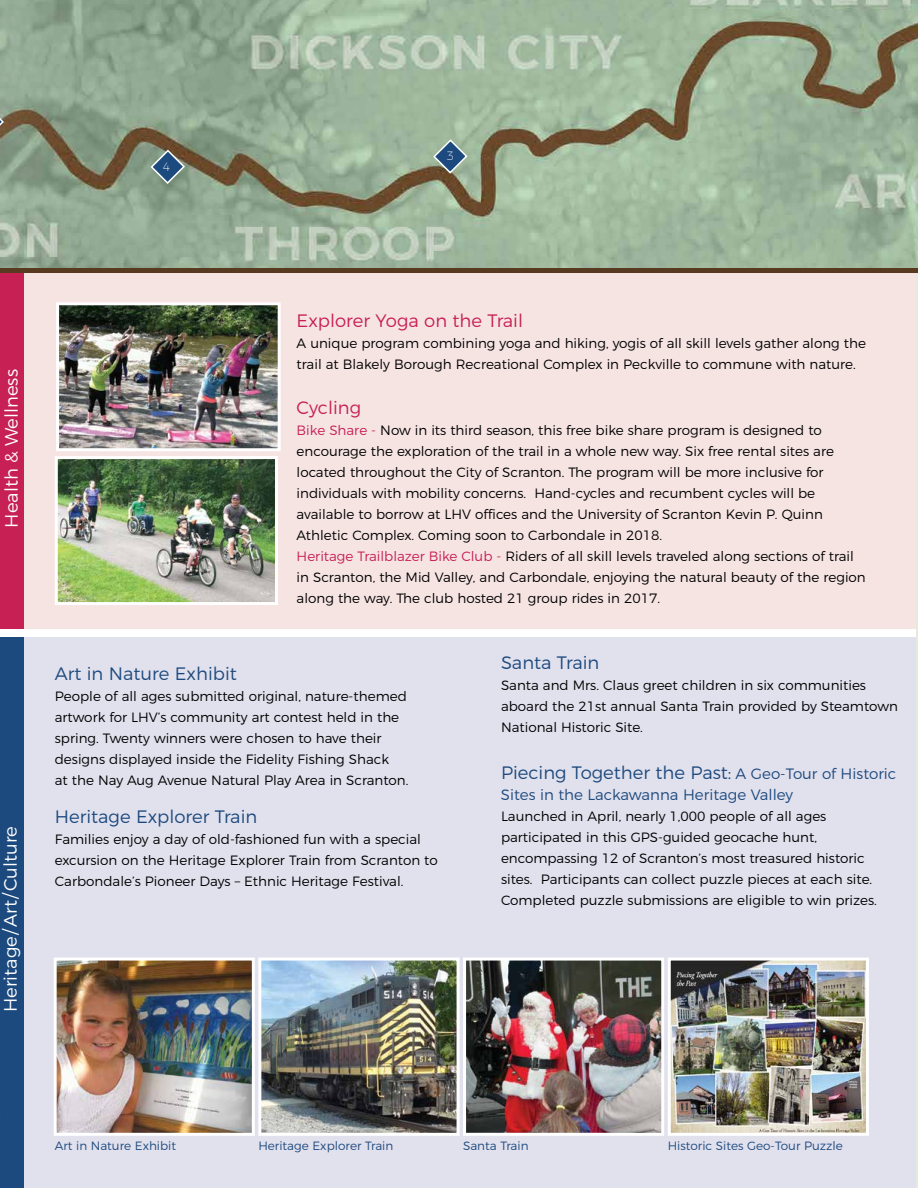
<style>
.page{position:relative;width:918px;height:1188px;background:#fff}
.page>*{position:absolute;margin:0;border:0;box-sizing:border-box;transform-origin:0 0}
.t1{font:300 18px "Montserrat";color:#1d4a7e}
.t2{font:300 18px "Montserrat";color:#fff}
.t3{font:300 18px "Montserrat";color:#c72055}
.t4{font:300 15px "Montserrat";color:#1d4a7e}
.t5{font:300 13.5px/21px "Montserrat";color:#000}
.t6{font:300 12px "Montserrat";color:#1d4a7e}
.t7{font:200 12px "Montserrat";color:#fff}
.s1{color:#c72055}
.s2{font-size:15px}
</style>
<div class="page">
<div style="left:0;top:637px;width:917px;height:551px;background:#e1e0ed"></div>
<div style="left:0;top:273px;width:917px;height:355px;background:#f6e4e3"></div>
<img style="left:0;top:1px;width:918px;height:268px">
<svg style="left:432px;top:138px;width:37px;height:37px"></svg>
<svg style="left:149px;top:149px;width:37px;height:36px"></svg>
<svg style="left:0;top:104px;width:5px;height:36px"></svg>
<hr style="left:0;top:269px;width:918px;height:4px;background:#583a20">
<img style="left:262px;top:962px;width:194px;height:170px">
<div style="left:258px;top:958px;width:202px;height:178px;border:3px solid #fff"></div>
<img style="left:467px;top:962px;width:193px;height:170px">
<div style="left:463px;top:958px;width:201px;height:178px;border:3px solid #fff"></div>
<img style="left:672px;top:962px;width:193px;height:170px">
<div style="left:668px;top:958px;width:201px;height:178px;border:3px solid #fff"></div>
<img style="left:58px;top:962px;width:193px;height:170px">
<div style="left:54px;top:958px;width:201px;height:178px;border:3px solid #fff"></div>
<img style="left:60px;top:306px;width:217px;height:141px">
<div style="left:56px;top:302px;width:225px;height:149px;border:3px solid #fff"></div>
<hr style="left:917px;top:274px;width:1px;height:914px;background:#e5e9e0">
<img style="left:59px;top:460px;width:215px;height:141px">
<div style="left:55px;top:456px;width:223px;height:149px;border:3px solid #fff"></div>
<div style="left:0;top:637px;width:24px;height:551px;background:#1d4a7e"></div>
<div style="left:0;top:273px;width:24px;height:355px;background:#c72055"></div>
<hr style="left:0;top:906px;width:3px;height:235px;background:#fff">
<p class="t7" style="left:163px;top:157px;width:9px">4</p>
<p class="t7" style="left:447px;top:147px;width:9px">3</p>
<h1 class="t2" style="left:-3px;top:528px;width:160px;rotate:-90deg">Health &amp; Wellness</h1>
<h1 class="t2" style="left:-4px;top:1012px;width:188px;rotate:-90deg">Heritage/Art/Culture</h1>
<h1 class="t3" style="left:297px;top:307px;width:228px">Explorer Yoga on the Trail</h1>
<p class="t5" style="left:297px;top:332px;width:571px">A unique program combining yoga and hiking, yogis of all skill levels gather along the trail at Blakely Borough Recreational Complex in Peckville to commune with nature.</p>
<h1 class="t3" style="left:297px;top:393px;width:66px">Cycling</h1>
<p class="t5" style="left:297px;top:419px;width:571px"><span class="s1">Bike Share -</span> Now in its third season, this free bike share program is designed to encourage the exploration of the trail in a whole new way. Six free rental sites are located throughout the City of Scranton. The program will be more inclusive for individuals with mobility concerns. Hand-cycles and recumbent cycles will be available to borrow at LHV offices and the University of Scranton Kevin P. Quinn Athletic Complex. Coming soon to Carbondale in 2018.<br><span class="s1">Heritage Trailblazer Bike Club -</span> Riders of all skill levels traveled along sections of trail in Scranton, the Mid Valley, and Carbondale, enjoying the natural beauty of the region along the way. The club hosted 21 group rides in 2017.</p>
<h1 class="t1" style="left:55px;top:660px;width:184px">Art in Nature Exhibit</h1>
<p class="t5" style="left:55px;top:685px;width:355px">People of all ages submitted original, nature-themed artwork for LHV’s community art contest held in the spring. Twenty winners were chosen to have their designs displayed inside the Fidelity Fishing Shack<br>at the Nay Aug Avenue Natural Play Area in Scranton.</p>
<h1 class="t1" style="left:55px;top:802px;width:204px">Heritage Explorer Train</h1>
<p class="t5" style="left:55px;top:827px;width:384px">Families enjoy a day of old-fashioned fun with a special excursion on the Heritage Explorer Train from Scranton to<br>Carbondale’s Pioneer Days – Ethnic Heritage Festival.</p>
<h1 class="t1" style="left:501px;top:649px;width:100px">Santa Train</h1>
<p class="t5" style="left:501px;top:674px;width:398px">Santa and Mrs. Claus greet children in six communities aboard the 21st annual Santa Train provided by Steamtown<br>National Historic Site.</p>
<h1 class="t1" style="left:501px;top:758px;width:397px">Piecing Together the Past: <span class="s2">A Geo-Tour of Historic</span></h1>
<p class="t4" style="left:501px;top:783px;width:294px">Sites in the Lackawanna Heritage Valley</p>
<p class="t5" style="left:501px;top:804px;width:377px">Launched in April, nearly 1,000 people of all ages participated in this GPS-guided geocache hunt, encompassing 12 of Scranton’s most treasured historic sites. Participants can collect puzzle pieces at each site.<br>Completed puzzle submissions are eligible to win prizes.</p>
<p class="t6" style="left:55px;top:1137px;width:123px">Art in Nature Exhibit</p>
<p class="t6" style="left:258px;top:1137px;width:137px">Heritage Explorer Train</p>
<p class="t6" style="left:463px;top:1137px;width:67px">Santa Train</p>
<p class="t6" style="left:668px;top:1137px;width:177px">Historic Sites Geo-Tour Puzzle</p>
</div>
